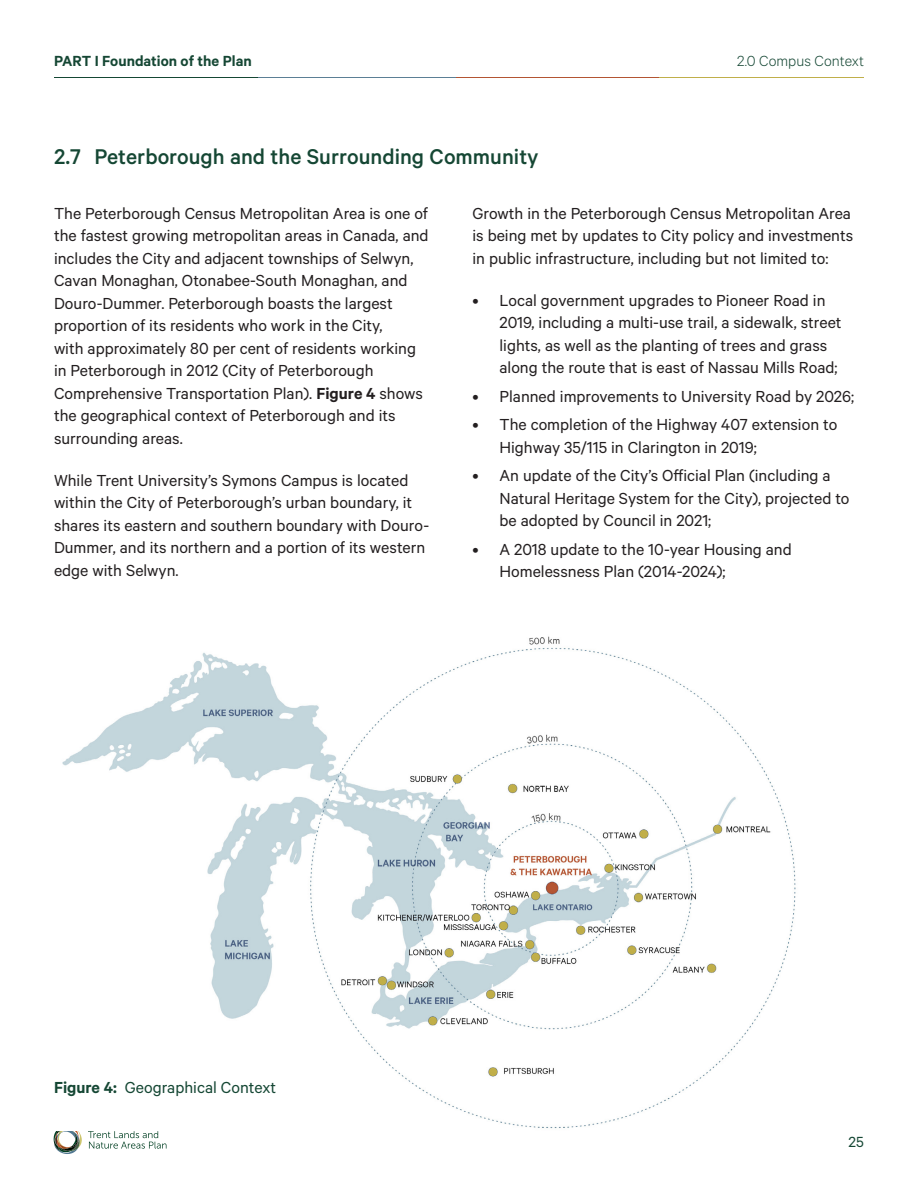
<style>
.page{position:relative;width:918px;height:1188px;background:#fff}
.page>*{position:absolute;margin:0;border:0;box-sizing:border-box;transform-origin:0 0}
.Header_-_17_17{font:500 24px "Calibre";color:#154734}
.Body_-_12_15{font:18px/22.5px "Calibre";color:#231f20}
.Body_-_12_15-2{font:18px "Calibre";color:#154734}
.t1{font:600 16.5px "Calibre";color:#154734}
.t2{font:300 16.5px "Calibre";color:#154734}
.t3{font:16.5px "Calibre";color:#154734}
.s1{font-weight:600}
</style>
<div class="page">
<svg style="left:88px;top:1131px;width:78px;height:18px"></svg>
<svg style="left:54px;top:1131px;width:28px;height:23px"></svg>
<hr style="left:54px;top:78px;width:205px;height:1px;background:#154734">
<hr style="left:259px;top:78px;width:204px;height:1px;background:#5b7f95">
<hr style="left:456px;top:78px;width:205px;height:1px;background:#b35533">
<hr style="left:659px;top:78px;width:205px;height:1px;background:#c0af4a">
<img style="left:62px;top:636px;width:734px;height:493px">
<p class="t1" style="left:54px;top:51px;width:199px">PART I Foundation of the Plan</p>
<p class="t2" style="left:737px;top:52px;width:128px">2.0 Compus Context</p>
<p class="Header_-_17_17" style="left:54px;top:142px;width:486px">2.7 Peterborough and the Surrounding Community</p>
<p class="Body_-_12_15" style="left:54px;top:201px;width:376px">The Peterborough Census Metropolitan Area is one of the fastest growing metropolitan areas in Canada, and includes the City and adjacent townships of Selwyn, Cavan Monaghan, Otonabee-South Monaghan, and Douro-Dummer. Peterborough boasts the largest proportion of its residents who work in the City,<br>with approximately 80 per cent of residents working in Peterborough in 2012 (City of Peterborough Comprehensive Transportation Plan). <span class="s1">Figure 4</span> shows the geographical context of Peterborough and its surrounding areas.</p>
<p class="Body_-_12_15" style="left:54px;top:468px;width:377px">While Trent University’s Symons Campus is located within the City of Peterborough’s urban boundary, it shares its eastern and southern boundary with Douro-Dummer, and its northern and a portion of its western edge with Selwyn.</p>
<p class="Body_-_12_15" style="left:472px;top:201px;width:382px;text-align:justify">Growth in the Peterborough Census Metropolitan Area is being met by updates to City policy and investments in public infrastructure, including but not limited to:</p>
<p class="Body_-_12_15" style="left:500px;top:288px;width:344px;text-indent:-27px">• Local government upgrades to Pioneer Road in 2019, including a multi-use trail, a sidewalk, street lights, as well as the planting of trees and grass along the route that is east of Nassau Mills Road;</p>
<p class="Body_-_12_15" style="left:472px;top:384px;width:383px">• Planned improvements to University Road by 2026;</p>
<p class="Body_-_12_15" style="left:500px;top:413px;width:339px;text-indent:-27px">• The completion of the Highway 407 extension to<br>Highway 35/115 in Clarington in 2019;</p>
<p class="Body_-_12_15" style="left:500px;top:464px;width:352px;text-indent:-27px">• An update of the City’s Official Plan (including a<br>Natural Heritage System for the City), projected to be adopted by Council in 2021;</p>
<p class="Body_-_12_15" style="left:500px;top:537px;width:294px;text-indent:-27px">• A 2018 update to the 10-year Housing and<br>Homelessness Plan (2014-2024);</p>
<p class="Body_-_12_15-2" style="left:54px;top:1077px;width:224px"><span class="s1">Figure 4:</span> Geographical Context</p>
<p class="t3" style="left:849px;top:1132px;width:17px">25</p>
</div>
